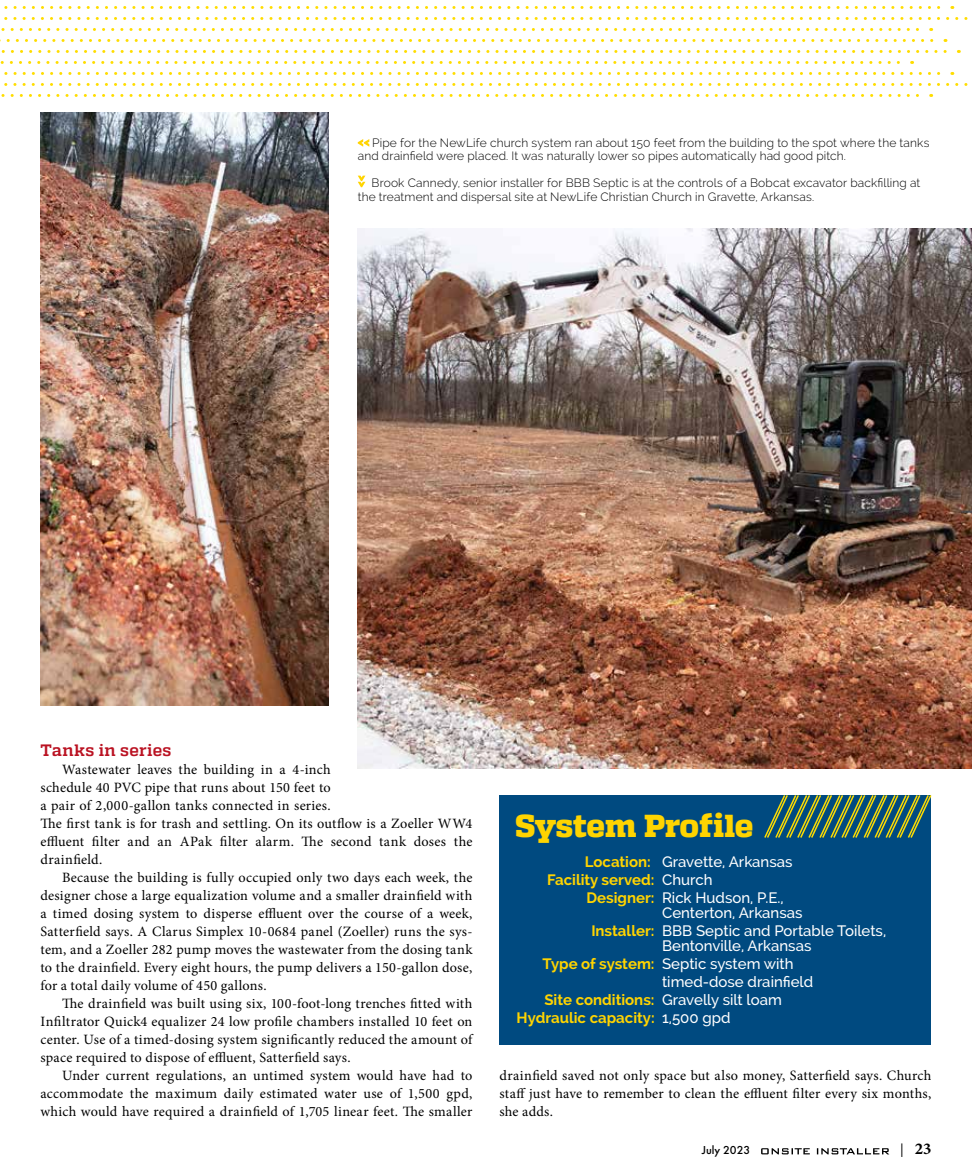
<style>
.page{position:relative;width:972px;height:1175px;background:#fff}
.page>*{position:absolute;margin:0;border:0;box-sizing:border-box;transform-origin:0 0}
.t1{font:800 31.8px "Quadon";letter-spacing:-.02em;color:#ffd400}
.t2{font:700 16.5px "Quadon";letter-spacing:.02em;color:#ba1222}
.t3{font:16.5px "Minion Variable Concept";color:#000}
.t4{font:500 15px/15px "Raleway";color:#fff}
.t5{font:700 15px/18px "Raleway";color:#ffd400}
.t6{font:14.25px/18px "Minion Pro";letter-spacing:.015em;color:#000;text-align:justify}
.t7{font:300 12px/13.5px "Raleway";letter-spacing:.01em;color:#000}
.t8{font:500 12px "Futura PT";color:#000}
.s1{font-weight:500;color:#fff}
.s2{font-weight:700;color:#ffd400}
.s3{font-family:"Helvetica Neue";font-size:13.5px}
</style>
<div class="page">
<svg style="left:761px;top:1148px;width:128px;height:6px"></svg>
<svg style="left:4px;top:6px;width:949px;height:3px"></svg>
<svg style="left:4px;top:17px;width:964px;height:3px"></svg>
<svg style="left:1px;top:28px;width:931px;height:3px"></svg>
<svg style="left:0;top:39px;width:946px;height:3px"></svg>
<svg style="left:1px;top:50px;width:958px;height:3px"></svg>
<svg style="left:0;top:61px;width:913px;height:3px"></svg>
<svg style="left:4px;top:72px;width:949px;height:3px"></svg>
<svg style="left:4px;top:83px;width:964px;height:3px"></svg>
<svg style="left:1px;top:94px;width:931px;height:3px"></svg>
<div style="left:500px;top:795px;width:432px;height:249px;background:#004a80"></div>
<svg style="left:764px;top:795px;width:168px;height:44px"></svg>
<svg style="left:358px;top:139px;width:11px;height:8px"></svg>
<svg style="left:358px;top:176px;width:7px;height:11px"></svg>
<img style="left:358px;top:228px;width:614px;height:540px">
<img style="left:40px;top:112px;width:288px;height:594px">
<p class="t7" style="left:358px;top:136px;width:573px;text-indent:15px">Pipe for the NewLife church system ran about 150 feet from the building to the spot where the tanks and drainfield were placed. It was naturally lower so pipes automatically had good pitch.</p>
<p class="t7" style="left:358px;top:176px;width:564px;text-indent:14px">Brook Cannedy, senior installer for BBB Septic is at the controls of a Bobcat excavator backfilling at the treatment and dispersal site at NewLife Christian Church in Gravette, Arkansas.</p>
<p class="t2" style="left:40px;top:741px;width:132px">Tanks in series</p>
<p class="t6" style="left:40px;top:761px;width:434px;text-align:left;text-indent:22px">Wastewater leaves the building in a 4-inch<br>schedule 40 PVC pipe that runs about 150 feet to<br>a pair of 2,000-gallon tanks connected in series.<br>The first tank is for trash and settling. On its outflow is a Zoeller WW4 effluent filter and an APak filter alarm. The second tank doses the drainfield.</p>
<p class="t6" style="left:40px;top:869px;width:434px;text-indent:22px">Because the building is fully occupied only two days each week, the designer chose a large equalization volume and a smaller drainfield with a timed dosing system to disperse effluent over the course of a week, Satterfield says. A Clarus Simplex 10-0684 panel (Zoeller) runs the sys&shy;tem, and a Zoeller 282 pump moves the wastewater from the dosing tank to the drainfield. Every eight hours, the pump delivers a 150-gallon dose, for a total daily volume of 450 gallons.</p>
<p class="t6" style="left:40px;top:994px;width:434px;text-indent:22px">The drainfield was built using six, 100-foot-long trenches fitted with Infiltrator Quick4 equalizer 24 low profile chambers installed 10 feet on center. Use of a timed-dosing system significantly reduced the amount of space required to dispose of effluent, Satterfield says.</p>
<p class="t6" style="left:40px;top:1066px;width:434px;text-indent:22px">Under current regulations, an untimed system would have had to accommodate the maximum daily estimated water use of 1,500 gpd, which would have required a drainfield of 1,705 linear feet. The smaller</p>
<p class="t6" style="left:500px;top:1066px;width:434px">drainfield saved not only space but also money, Satterfield says. Church staff just have to remember to clean the effluent filter every six months, she adds.</p>
<h1 class="t1" style="left:515px;top:807px;width:240px">System Profile</h1>
<p class="t5" style="left:547px;top:853px;width:247px;text-indent:38px">Location: <span class="s1">Gravette, Arkansas<br></span>Facility served: <span class="s1">Church</span></p>
<p class="t4" style="left:662px;top:890px;width:142px;text-indent:-76px"><span class="s2">Designer:</span> Rick Hudson, P.E.,<br>Centerton, Arkansas</p>
<p class="t4" style="left:591px;top:923px;width:296px;text-align:center"><span class="s2">Installer:</span> BBB Septic and Portable Toilets,<br>Bentonville, Arkansas</p>
<p class="t4" style="left:542px;top:956px;width:253px"><span class="s2">Type of system:</span> Septic system with</p>
<p class="t4" style="left:662px;top:974px;width:153px">timed-dose drainfield</p>
<p class="t4" style="left:544px;top:992px;width:239px"><span class="s2">Site conditions:</span> Gravelly silt loam</p>
<p class="t5" style="left:517px;top:1009px;width:215px">Hydraulic capacity: <span class="s1">1,500 gpd</span></p>
<p class="t8" style="left:702px;top:1143px;width:50px">July 2023</p>
<p class="t3" style="left:901px;top:1137px;width:32px"><span class="s3">|</span> 23</p>
</div>
